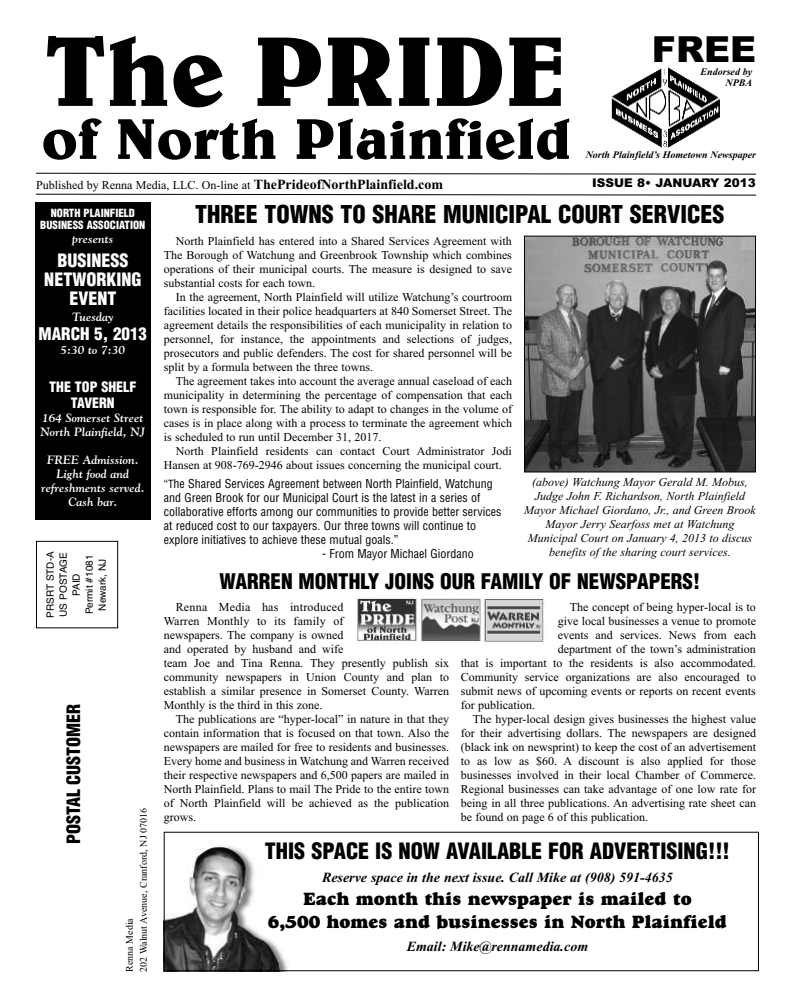
<style>
.page{position:relative;width:792px;height:1008px;background:#fff}
.page>*{position:absolute;margin:0;border:0;box-sizing:border-box;transform-origin:0 0}
.t1{font:700 100px "Belwe";color:#000}
.t2{font:700 58px "Belwe";color:#000}
.t3{font:900 36px "Arial";color:#000}
.t4{font:900 condensed 24px "Helvetica";color:#000}
.t5{font:900 condensed 22px "Helvetica";color:#000}
.t6{font:900 condensed 21px "Helvetica";color:#000}
.t7{font:18px/23px "Goudy Heavyface";color:#000;text-align:center}
.t8{font:900 condensed 18px/19.2px "Helvetica";color:#fff;text-align:center}
.t9{font:900 condensed 18px "Helvetica";color:#000}
.t10{font:900 condensed 17px "Helvetica";color:#fff}
.t11{font:italic 700 14px "Times New Roman";color:#000}
.t12{font:900 condensed 14px/16px "Helvetica";color:#fff;text-align:center}
.t13{font:12px/14px "Times New Roman";color:#000;text-align:justify}
.t14{font:condensed 12px/14px "Helvetica";color:#000}
.t15{font:italic 12px/14px "Times New Roman";color:#000;text-align:center}
.t16{font:italic 700 12px/14px "Goudy";color:#fff}
.t17{font:900 12px "Arial";color:#000}
.t18{font:900 condensed 11px/12px "Helvetica";color:#fff;text-align:center}
.t19{font:italic 700 10px/11px "Times New Roman";color:#000;text-align:right}
.t20{font:10px/13px "Helvetica";color:#000;text-align:center}
.t21{font:10px/14px "Times New Roman";color:#000}
.s1{font-weight:700;font-size:14px}
.s2{font-size:11px}
</style>
<div class="page">
<svg style="left:36px;top:172px;width:720px;height:3px"></svg>
<svg style="left:36px;top:193px;width:720px;height:3px"></svg>
<div style="left:35px;top:203px;width:115px;height:317px;background:#000"></div>
<img style="left:611px;top:63px;width:109px;height:85px">
<img style="left:164px;top:845px;width:131px;height:127px">
<div style="left:164px;top:832px;width:595px;height:139px;border:1px solid #000"></div>
<img style="left:526px;top:238px;width:228px;height:232px">
<div style="left:524px;top:236px;width:232px;height:236px;border:1px solid #000"></div>
<img style="left:357px;top:597px;width:187px;height:48px">
<div style="left:36px;top:541px;width:82px;height:87px;border:1px solid #000"></div>
<h1 class="t1" style="left:45px;top:38px;width:523px">The PRIDE</h1>
<h2 class="t2" style="left:41px;top:119px;width:531px">of North Plainfield</h2>
<h3 class="t3" style="left:652px;top:28px;width:106px">FREE</h3>
<p class="t19" style="left:701px;top:66px;width:53px">Endorsed by<br>NPBA</p>
<p class="t19" style="left:586px;top:149px;width:172px">North Plainfield’s Hometown Newspaper</p>
<p class="t13" style="left:36px;top:178px;width:409px">Published by Renna Media, LLC. On-line at <span class="s1">ThePrideofNorthPlainfield.com</span></p>
<p class="t17" style="left:592px;top:176px;width:165px">ISSUE 8• JANUARY 2013</p>
<p class="t18" style="left:40px;top:207px;width:107px">NORTH PLAINFIELD<br>BUSINESS ASSOCIATION</p>
<p class="t16" style="left:72px;top:232px;width:43px">presents</p>
<h3 class="t8" style="left:44px;top:251px;width:99px">BUSINESS<br>NETWORKING<br>EVENT</h3>
<p class="t16" style="left:72px;top:310px;width:43px">Tuesday</p>
<h3 class="t10" style="left:39px;top:325px;width:110px">MARCH 5, 2013</h3>
<p class="t16" style="left:61px;top:343px;width:66px">5:30 to 7:30</p>
<p class="t12" style="left:49px;top:380px;width:89px">THE TOP SHELF<br>TAVERN</p>
<p class="t16" style="left:41px;top:411px;width:106px">164 Somerset Street<br>North Plainfield, NJ</p>
<p class="t16" style="left:41px;top:453px;width:105px;text-align:center">FREE Admission.<br>Light food and refreshments served.<br>Cash bar.</p>
<p class="t20" style="left:44px;top:618px;width:68px;rotate:-90deg">PRSRT STD-A<br>US POSTAGE<br>PAID<br>Permit #1081<br>Newark, NJ</p>
<h3 class="t9" style="left:63px;top:844px;width:142px;rotate:-90deg">POSTAL CUSTOMER</h3>
<p class="t21" style="left:122px;top:972px;width:166px;rotate:-90deg">Renna Media<br>202 Walnut Avenue, Cranford, NJ 07016</p>
<h3 class="t4" style="left:195px;top:200px;width:531px">THREE TOWNS TO SHARE MUNICIPAL COURT SERVICES</h3>
<p class="t13" style="left:164px;top:234px;width:350px;text-indent:12px">North Plainfield has entered into a Shared Services Agreement with The Borough of Watchung and Greenbrook Township which combines operations of their municipal courts. The measure is designed to save substantial costs for each town.</p>
<p class="t13" style="left:164px;top:290px;width:350px;text-indent:12px">In the agreement, North Plainfield will utilize Watchung’s courtroom facilities located in their police headquarters at 840 Somerset Street. The agreement details the responsibilities of each municipality in relation to personnel, for instance, the appointments and selections of judges, prosecutors and public defenders. The cost for shared personnel will be split by a formula between the three towns.</p>
<p class="t13" style="left:164px;top:374px;width:350px;text-indent:12px">The agreement takes into account the average annual caseload of each municipality in determining the percentage of compensation that each town is responsible for. The ability to adapt to changes in the volume of cases is in place along with a process to terminate the agreement which is scheduled to run until December 31, 2017.</p>
<p class="t13" style="left:164px;top:444px;width:350px;text-indent:12px">North Plainfield residents can contact Court Administrator Jodi<br>Hansen at 908-769-2946 about issues concerning the municipal court.</p>
<p class="t14" style="left:164px;top:477px;width:339px"><span class="s2">“T</span>he Shared Services Agreement between North Plainfield, Watchung and Green Brook for our Municipal Court is the latest in a series of collaborative efforts among our communities to provide better services at reduced cost to our taxpayers. Our three towns will continue to explore initiatives to achieve these mutual goals.”</p>
<p class="t14" style="left:322px;top:547px;width:153px">- From Mayor Michael Giordano</p>
<p class="t15" style="left:524px;top:475px;width:233px">(above) Watchung Mayor Gerald M. Mobus, Judge John F. Richardson, North Plainfield Mayor Michael Giordano, Jr., and Green Brook Mayor Jerry Searfoss met at Watchung Municipal Court on January 4, 2013 to discus benefits of the sharing court services.</p>
<h3 class="t6" style="left:220px;top:569px;width:482px">WARREN MONTHLY JOINS OUR FAMILY OF NEWSPAPERS!</h3>
<p class="t13" style="left:570px;top:600px;width:188px">The concept of being hyper-local is to</p>
<p class="t13" style="left:558px;top:614px;width:200px">give local businesses a venue to promote</p>
<p class="t13" style="left:558px;top:628px;width:200px">events and services. News from each</p>
<p class="t13" style="left:558px;top:642px;width:200px">department of the town’s administration</p>
<p class="t13" style="left:461px;top:656px;width:297px">that is important to the residents is also accommodated.</p>
<p class="t13" style="left:461px;top:670px;width:297px">Community service organizations are also encouraged to</p>
<p class="t13" style="left:461px;top:684px;width:297px">submit news of upcoming events or reports on recent events</p>
<p class="t13" style="left:461px;top:698px;width:76px">for publication.</p>
<p class="t13" style="left:473px;top:712px;width:285px">The hyper-local design gives businesses the highest value</p>
<p class="t13" style="left:461px;top:726px;width:297px">for their advertising dollars. The newspapers are designed</p>
<p class="t13" style="left:461px;top:740px;width:297px">(black ink on newsprint) to keep the cost of an advertisement</p>
<p class="t13" style="left:461px;top:754px;width:297px">to as low as $60. A discount is also applied for those</p>
<p class="t13" style="left:461px;top:768px;width:297px">businesses involved in their local Chamber of Commerce.</p>
<p class="t13" style="left:461px;top:782px;width:297px">Regional businesses can take advantage of one low rate for</p>
<p class="t13" style="left:461px;top:796px;width:297px">being in all three publications. An advertising rate sheet can</p>
<p class="t13" style="left:461px;top:810px;width:189px">be found on page 6 of this publication.</p>
<p class="t13" style="left:164px;top:600px;width:287px;text-align:left;text-indent:12px">Renna Media has introduced<br>Warren Monthly to its family of<br>newspapers. The company is owned<br>and operated by husband and wife<br>team Joe and Tina Renna. They presently publish six community newspapers in Union County and plan to establish a similar presence in Somerset County. Warren Monthly is the third in this zone.</p>
<p class="t13" style="left:164px;top:712px;width:287px;text-indent:12px">The publications are “hyper-local” in nature in that they contain information that is focused on that town. Also the newspapers are mailed for free to residents and businesses.<br>Every home and business in Watchung and Warren received their respective newspapers and 6,500 papers are mailed in North Plainfield. Plans to mail The Pride to the entire town of North Plainfield will be achieved as the publication grows.</p>
<h3 class="t5" style="left:265px;top:839px;width:467px">THIS SPACE IS NOW AVAILABLE FOR ADVERTISING!!!</h3>
<p class="t11" style="left:322px;top:869px;width:352px">Reserve space in the next issue. Call Mike at (908) 591-4635</p>
<h3 class="t7" style="left:268px;top:889px;width:460px">Each month this newspaper is mailed to<br>6,500 homes and businesses in North Plainfield</h3>
<p class="t11" style="left:407px;top:938px;width:183px">Email: Mike@rennamedia.com</p>
</div>
